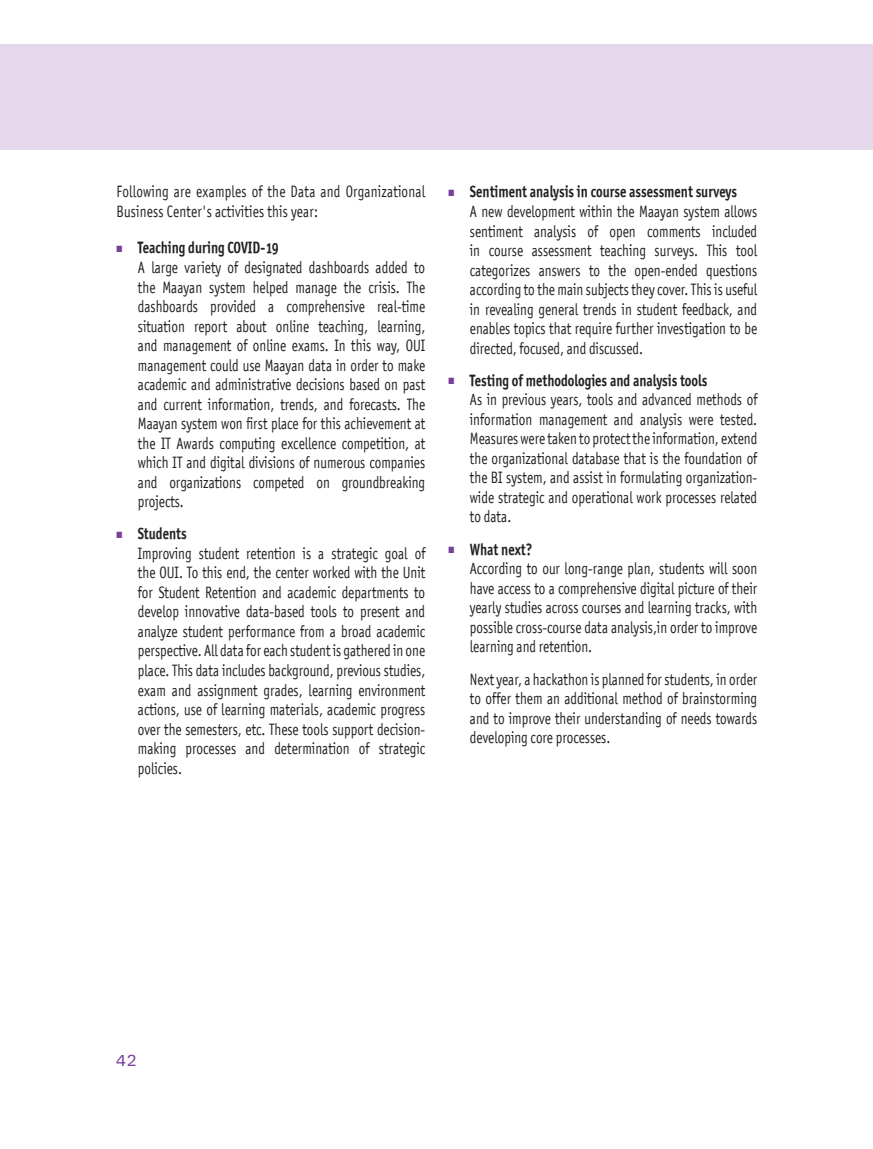
<style>
.page{position:relative;width:873px;height:1149px;background:#fff}
.page>*{position:absolute;margin:0;border:0;box-sizing:border-box;transform-origin:0 0}
.t1{font:19.5px "MF Narkis Tam";color:#784099}
.t2{font:16.5px/19.5px "Officina San ITC";color:#231f20;text-align:justify;scale:.8 1}
.t3{font:16.5px "Officina Sans OSITCTT Bold";color:#231f20;scale:.8 1}
.s1{font-family:"Sucariot MF";font-weight:500;font-size:9px;color:#784099}
</style>
<div class="page">
<div style="left:0;top:44px;width:872px;height:106px;background:#e4d8ea"></div>
<p class="t2" style="left:116px;top:182px;width:387px">Following are examples of the Data and Organizational<br>Business Center's activities this year:</p>
<p class="t3" style="left:116px;top:238px;width:204px"><span class="s1">0</span> Teaching during COVID-19</p>
<p class="t2" style="left:138px;top:257px;width:360px">A large variety of designated dashboards added to the Maayan system helped manage the crisis. The dashboards provided a comprehensive real-time situation report about online teaching, learning, and management of online exams. In this way, OUI management could use Maayan data in order to make academic and administrative decisions based on past and current information, trends, and forecasts. The Maayan system won first place for this achievement at the IT Awards computing excellence competition, at which IT and digital divisions of numerous companies and organizations competed on groundbreaking projects.</p>
<p class="t3" style="left:116px;top:523px;width:89px"><span class="s1">0</span> Students</p>
<p class="t2" style="left:138px;top:543px;width:360px">Improving student retention is a strategic goal of the OUI. To this end, the center worked with the Unit for Student Retention and academic departments to develop innovative data-based tools to present and analyze student performance from a broad academic perspective. All data for each student is gathered in one place. This data includes background, previous studies, exam and assignment grades, learning environment actions, use of learning materials, academic progress over the semesters, etc. These tools support decision&shy;making processes and determination of strategic policies.</p>
<p class="t3" style="left:448px;top:182px;width:362px"><span class="s1">0</span> Sentiment analysis in course assessment surveys</p>
<p class="t2" style="left:469px;top:201px;width:360px">A new development within the Maayan system allows sentiment analysis of open comments included in course assessment teaching surveys. This tool categorizes answers to the open-ended questions according to the main subjects they cover. This is useful in revealing general trends in student feedback, and enables topics that require further investigation to be directed, focused, and discussed.</p>
<p class="t3" style="left:448px;top:370px;width:325px"><span class="s1">0</span> Testing of methodologies and analysis tools</p>
<p class="t2" style="left:469px;top:390px;width:360px">As in previous years, tools and advanced methods of information management and analysis were tested.<br>Measures were taken to protect the information, extend the organizational database that is the foundation of the BI system, and assist in formulating organization&shy;wide strategic and operational work processes related to data.</p>
<p class="t3" style="left:448px;top:539px;width:106px"><span class="s1">0</span> What next?</p>
<p class="t2" style="left:469px;top:559px;width:360px">According to our long-range plan, students will soon have access to a comprehensive digital picture of their yearly studies across courses and learning tracks, with possible cross-course data analysis,in order to improve learning and retention.</p>
<p class="t2" style="left:469px;top:669px;width:360px">Next year, a hackathon is planned for students, in order to offer them an additional method of brainstorming and to improve their understanding of needs towards developing core processes.</p>
<p class="t1" style="left:116px;top:1047px;width:22px">42</p>
</div>
